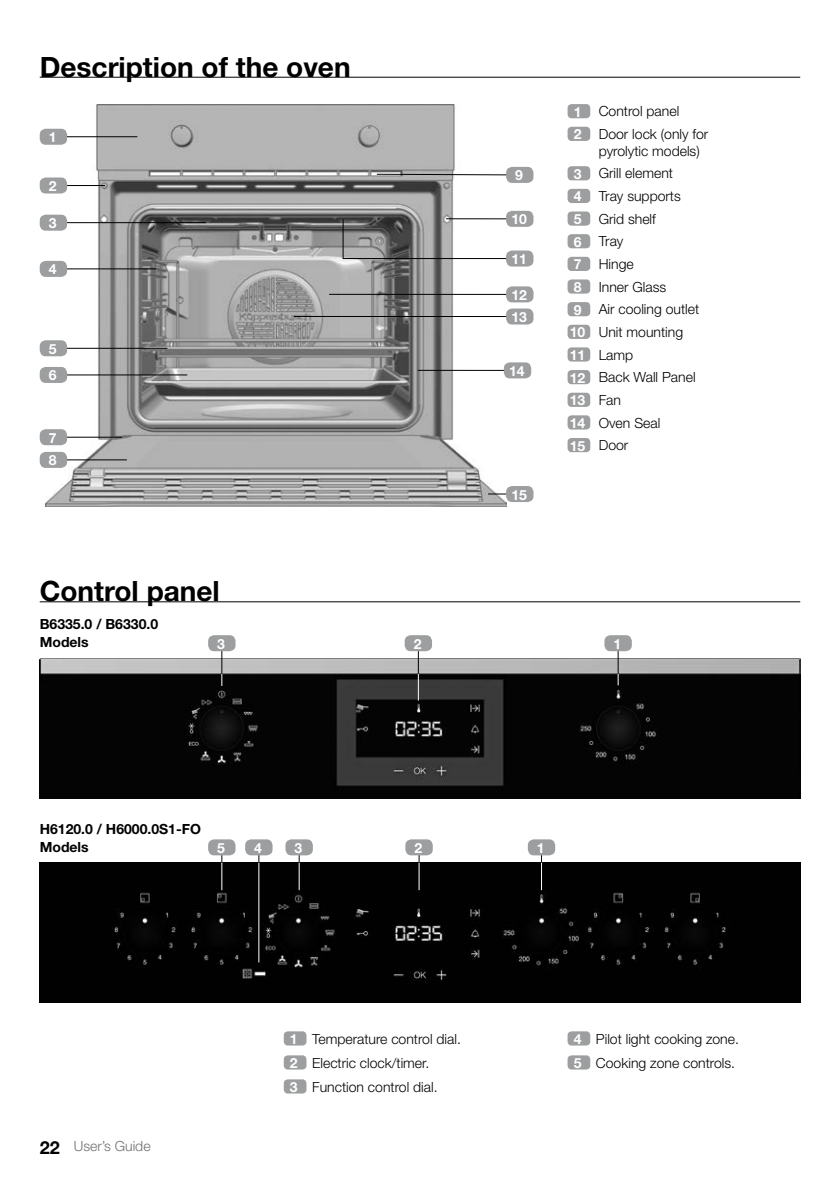
<style>
.page{position:relative;width:840px;height:1191px;background:#fff}
.page>*{position:absolute;margin:0;border:0;box-sizing:border-box;transform-origin:0 0}
.t1{font:700 28px "Helvetica Neue";color:#000}
.t2{font:300 14px/22.6px "Helvetica Neue";color:#000}
.t3{font:700 14px/18px "Helvetica Neue";color:#000}
.t4{font:700 14px/22.2px "Helvetica Neue";color:#fff}
.t5{font:300 14px "Helvetica Neue";color:#707172}
.s1{font-weight:700;color:#fff}
.s2{font-weight:700;font-size:18px;color:#000}
</style>
<div class="page">
<hr style="left:40px;top:77px;width:759px;height:1px;background:#000">
<div style="left:567px;top:104px;width:23px;height:14px;background:#9c9e9f;border-radius:4px"></div>
<div style="left:567px;top:127px;width:23px;height:14px;background:#9c9e9f;border-radius:4px"></div>
<div style="left:567px;top:166px;width:23px;height:14px;background:#9c9e9f;border-radius:4px"></div>
<div style="left:567px;top:189px;width:23px;height:14px;background:#9c9e9f;border-radius:4px"></div>
<div style="left:567px;top:211px;width:23px;height:15px;background:#9c9e9f;border-radius:4px"></div>
<div style="left:567px;top:234px;width:23px;height:14px;background:#9c9e9f;border-radius:4px"></div>
<div style="left:567px;top:257px;width:23px;height:14px;background:#9c9e9f;border-radius:4px"></div>
<div style="left:567px;top:279px;width:23px;height:15px;background:#9c9e9f;border-radius:4px"></div>
<div style="left:567px;top:302px;width:23px;height:14px;background:#9c9e9f;border-radius:4px"></div>
<div style="left:567px;top:325px;width:23px;height:14px;background:#9c9e9f;border-radius:4px"></div>
<div style="left:567px;top:347px;width:23px;height:14px;background:#9c9e9f;border-radius:4px"></div>
<div style="left:567px;top:370px;width:23px;height:14px;background:#9c9e9f;border-radius:4px"></div>
<div style="left:567px;top:393px;width:23px;height:14px;background:#9c9e9f;border-radius:4px"></div>
<div style="left:567px;top:415px;width:23px;height:14px;background:#9c9e9f;border-radius:4px"></div>
<div style="left:567px;top:438px;width:23px;height:14px;background:#9c9e9f;border-radius:4px"></div>
<img style="left:45px;top:105px;width:461px;height:402px">
<hr style="left:65px;top:136px;width:72px;height:1px;background:#000">
<div style="left:40px;top:129px;width:27px;height:16px;background:#9c9e9f;border-radius:6px"></div>
<hr style="left:446px;top:218px;width:63px;height:1px;background:#000">
<div style="left:506px;top:211px;width:27px;height:16px;background:#9c9e9f;border-radius:6px"></div>
<hr style="left:329px;top:294px;width:180px;height:1px;background:#000">
<div style="left:506px;top:286px;width:27px;height:16px;background:#9c9e9f;border-radius:6px"></div>
<hr style="left:294px;top:316px;width:215px;height:1px;background:#000">
<div style="left:506px;top:308px;width:27px;height:16px;background:#9c9e9f;border-radius:6px"></div>
<hr style="left:417px;top:370px;width:89px;height:1px;background:#000">
<div style="left:503px;top:362px;width:28px;height:16px;background:#9c9e9f;border-radius:6px"></div>
<svg style="left:488px;top:493px;width:18px;height:1px"></svg>
<div style="left:506px;top:486px;width:27px;height:16px;background:#9c9e9f;border-radius:6px"></div>
<hr style="left:65px;top:348px;width:102px;height:1px;background:#000">
<div style="left:40px;top:340px;width:27px;height:16px;background:#9c9e9f;border-radius:6px"></div>
<hr style="left:65px;top:374px;width:122px;height:1px;background:#000">
<div style="left:40px;top:367px;width:27px;height:16px;background:#9c9e9f;border-radius:6px"></div>
<hr style="left:65px;top:437px;width:57px;height:1px;background:#000">
<div style="left:40px;top:429px;width:27px;height:16px;background:#9c9e9f;border-radius:6px"></div>
<hr style="left:65px;top:459px;width:62px;height:1px;background:#000">
<div style="left:40px;top:452px;width:27px;height:16px;background:#9c9e9f;border-radius:6px"></div>
<hr style="left:65px;top:222px;width:141px;height:1px;background:#000">
<div style="left:40px;top:215px;width:27px;height:16px;background:#9c9e9f;border-radius:6px"></div>
<hr style="left:65px;top:185px;width:40px;height:1px;background:#000">
<div style="left:40px;top:177px;width:27px;height:16px;background:#9c9e9f;border-radius:6px"></div>
<hr style="left:65px;top:268px;width:91px;height:1px;background:#000">
<div style="left:40px;top:261px;width:27px;height:16px;background:#9c9e9f;border-radius:6px"></div>
<svg style="left:375px;top:173px;width:131px;height:3px"></svg>
<div style="left:506px;top:167px;width:27px;height:16px;background:#9c9e9f;border-radius:6px"></div>
<hr style="left:343px;top:258px;width:167px;height:1px;background:#000">
<div style="left:506px;top:250px;width:27px;height:16px;background:#9c9e9f;border-radius:6px"></div>
<hr style="left:342px;top:219px;width:1px;height:40px;background:#000">
<hr style="left:40px;top:601px;width:759px;height:1px;background:#000">
<div style="left:567px;top:1031px;width:23px;height:14px;background:#9c9e9f;border-radius:4px"></div>
<div style="left:567px;top:1055px;width:23px;height:14px;background:#9c9e9f;border-radius:4px"></div>
<div style="left:283px;top:1031px;width:23px;height:14px;background:#9c9e9f;border-radius:4px"></div>
<div style="left:283px;top:1055px;width:23px;height:14px;background:#9c9e9f;border-radius:4px"></div>
<div style="left:283px;top:1079px;width:23px;height:14px;background:#9c9e9f;border-radius:4px"></div>
<img style="left:40px;top:658px;width:759px;height:140px">
<hr style="left:221px;top:643px;width:1px;height:31px;background:#000">
<svg style="left:221px;top:674px;width:1px;height:12px"></svg>
<div style="left:208px;top:635px;width:27px;height:16px;background:#9c9e9f;border-radius:6px"></div>
<hr style="left:417px;top:643px;width:1px;height:31px;background:#000">
<svg style="left:417px;top:674px;width:1px;height:26px"></svg>
<div style="left:404px;top:635px;width:28px;height:16px;background:#9c9e9f;border-radius:6px"></div>
<hr style="left:617px;top:643px;width:1px;height:31px;background:#000">
<div style="left:604px;top:635px;width:27px;height:16px;background:#9c9e9f;border-radius:6px"></div>
<div style="left:40px;top:862px;width:759px;height:140px;background:#010101"></div>
<svg style="left:221px;top:855px;width:1px;height:35px"></svg>
<div style="left:208px;top:839px;width:27px;height:16px;background:#9c9e9f;border-radius:6px"></div>
<hr style="left:258px;top:862px;width:1px;height:100px;background:#fff">
<div style="left:245px;top:839px;width:27px;height:16px;background:#9c9e9f;border-radius:6px"></div>
<svg style="left:298px;top:855px;width:1px;height:35px"></svg>
<div style="left:285px;top:839px;width:28px;height:16px;background:#9c9e9f;border-radius:6px"></div>
<svg style="left:418px;top:855px;width:1px;height:35px"></svg>
<div style="left:405px;top:839px;width:27px;height:16px;background:#9c9e9f;border-radius:6px"></div>
<svg style="left:540px;top:855px;width:1px;height:35px"></svg>
<div style="left:527px;top:839px;width:28px;height:16px;background:#9c9e9f;border-radius:6px"></div>
<h1 class="t1" style="left:40px;top:49px;width:312px">Description of the oven</h1>
<p class="t4" style="left:49px;top:126px;width:9px">1</p>
<p class="t4" style="left:49px;top:175px;width:9px">2</p>
<p class="t4" style="left:49px;top:212px;width:9px">3</p>
<p class="t4" style="left:49px;top:258px;width:9px">4</p>
<p class="t4" style="left:49px;top:335px;width:9px;line-height:26.6px">5<br>6</p>
<p class="t4" style="left:49px;top:426px;width:9px">7<br>8</p>
<h1 class="t1" style="left:40px;top:574px;width:181px">Control panel</h1>
<p class="t4" style="left:515px;top:164px;width:9px">9</p>
<p class="t4" style="left:511px;top:208px;width:17px">10</p>
<p class="t4" style="left:511px;top:248px;width:17px">11</p>
<p class="t4" style="left:511px;top:283px;width:17px">12<br>13</p>
<p class="t4" style="left:509px;top:359px;width:17px">14</p>
<p class="t4" style="left:511px;top:483px;width:17px">15</p>
<p class="t2" style="left:573px;top:100px;width:136px"><span class="s1">1</span> Control panel<br><span class="s1">2</span> Door lock (only for</p>
<p class="t2" style="left:569px;top:139px;width:131px;text-indent:29px">pyrolytic models)<br><span class="s1">3</span> Grill element<br><span class="s1">4</span> Tray supports<br><span class="s1">5</span> Grid shelf<br><span class="s1">6</span> Tray<br><span class="s1">7</span> Hinge<br><span class="s1">8</span> Inner Glass<br><span class="s1">9</span> Air cooling outlet<br><span class="s1">10</span> Unit mounting<br><span class="s1">11</span> Lamp<br><span class="s1">12</span> Back Wall Panel<br><span class="s1">13</span> Fan<br><span class="s1">14</span> Oven Seal<br><span class="s1">15</span> Door</p>
<p class="t3" style="left:40px;top:615px;width:120px">B6335.0 / B6330.0<br>Models</p>
<p class="t4" style="left:217px;top:632px;width:9px">3</p>
<p class="t4" style="left:413px;top:632px;width:9px">2</p>
<p class="t4" style="left:613px;top:632px;width:9px">1</p>
<p class="t3" style="left:40px;top:819px;width:163px">H6120.0 / H6000.0S1-FO<br>Models</p>
<p class="t4" style="left:217px;top:836px;width:9px">5</p>
<p class="t4" style="left:254px;top:836px;width:9px">4</p>
<p class="t4" style="left:294px;top:836px;width:9px">3</p>
<p class="t4" style="left:414px;top:836px;width:9px">2</p>
<p class="t4" style="left:536px;top:836px;width:9px">1</p>
<p class="t5" style="left:40px;top:1137px;width:112px"><span class="s2">22</span> User’s Guide</p>
<p class="t2" style="left:290px;top:1026px;width:172px;line-height:24px"><span class="s1">1</span> Temperature control dial.<br><span class="s1">2</span> Electric clock/timer.<br><span class="s1">3</span> Function control dial.</p>
<p class="t2" style="left:573px;top:1026px;width:167px;line-height:24px"><span class="s1">4</span> Pilot light cooking zone.<br><span class="s1">5</span> Cooking zone controls.</p>
</div>
